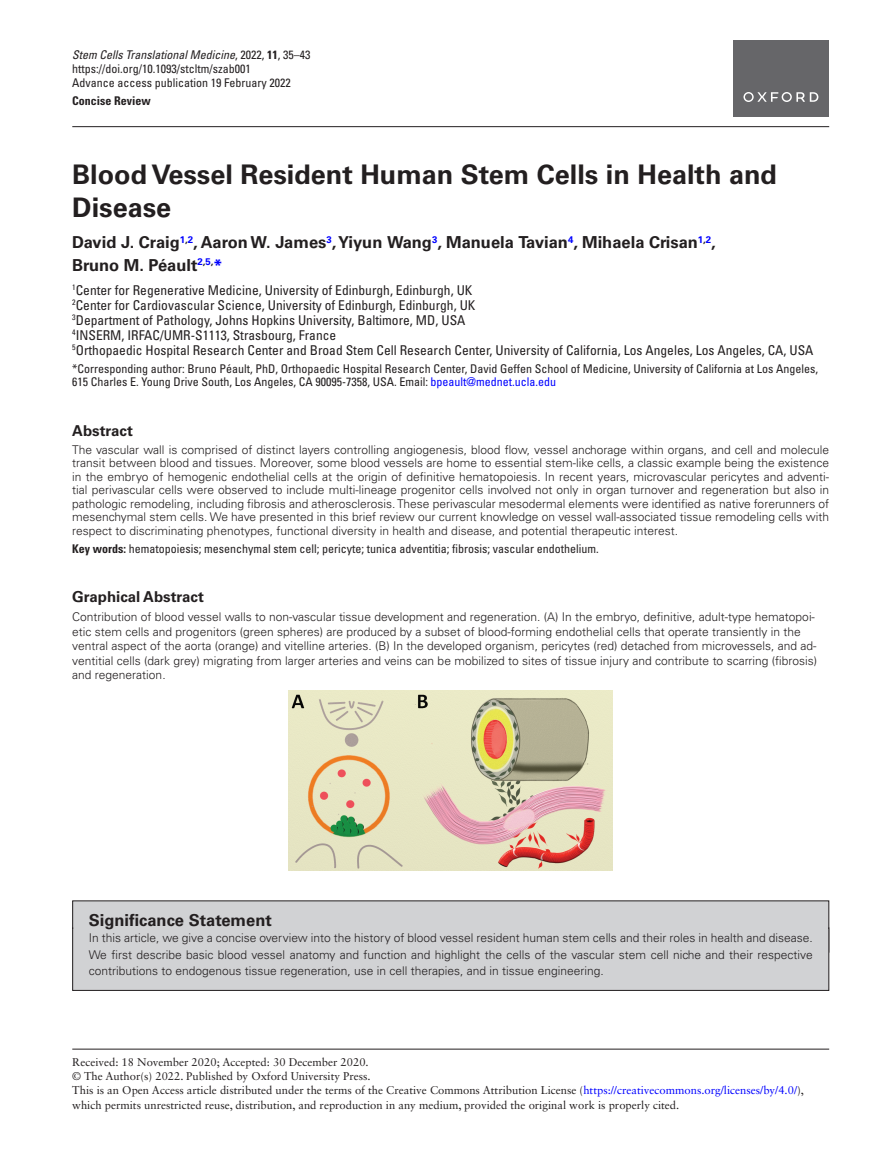
<style>
.page{position:relative;width:893px;height:1174px;background:#fff}
.page>*{position:absolute;margin:0;border:0;box-sizing:border-box;transform-origin:0 0}
.t1{font:700 27px/33px "Univers LT Std";color:#231f20}
.t2{font:700 16.5px/22.5px "Univers LT Std";color:#231f20}
.t3{font:700 15px "Univers LT Std";color:#231f20}
.t4{font:condensed 13.5px/15px "Univers LT Std";color:#231f20}
.t5{font:300 12px/13.5px "Univers LT Std";color:#231f20;text-align:justify}
.t6{font:condensed 12px/14.2px "Univers LT Std";color:#231f20}
.t7{font:700 condensed 12px "Univers LT Std";color:#231f20}
.t8{font:11.25px/14.2px "Sabon LT Std";color:#231f20}
.s1{font-style:italic}
.s2{font-weight:700}
.s3{color:#00f}
</style>
<div class="page">
<hr style="left:72px;top:126px;width:757px;height:1px;background:#231f20">
<div style="left:733px;top:40px;width:96px;height:76px;background:#666669"></div>
<svg style="left:743px;top:92px;width:75px;height:10px"></svg>
<hr style="left:72px;top:1048px;width:757px;height:1px;background:#231f20">
<div style="left:72px;top:901px;width:757px;height:48px;background:#d1d2d4"></div>
<div style="left:72px;top:929px;width:757px;height:61px;background:#d1d2d4"></div>
<img style="left:289px;top:690px;width:324px;height:180px">
<p class="t6" style="left:72px;top:47px;width:240px"><span class="s1">Stem Cells Translational Medicine</span>, 2022, <span class="s2">11</span>, 35–43 https://doi.org/10.1093/stcltm/szab001<br>Advance access publication 19 February 2022</p>
<p class="t7" style="left:72px;top:93px;width:80px">Concise Review</p>
<h1 class="t1" style="left:72px;top:158px;width:706px">Blood Vessel Resident Human Stem Cells in Health and<br>Disease</h1>
<h2 class="t2" style="left:72px;top:231px;width:645px">David J. Craig<sup>1</sup><sup>,</sup><sup>2</sup>, Aaron W. James<sup>3</sup>, Yiyun Wang<sup>3</sup>, Manuela Tavian<sup>4</sup>, Mihaela Crisan<sup>1</sup><sup>,</sup><sup>2</sup>,<br>Bruno M. Péault<sup>2</sup><sup>,</sup><sup>5</sup><sup>,</sup><span class="s3">*</span></h2>
<p class="t4" style="left:72px;top:282px;width:743px"><sup>1</sup>Center for Regenerative Medicine, University of Edinburgh, Edinburgh, UK<br><sup>2</sup>Center for Cardiovascular Science, University of Edinburgh, Edinburgh, UK<br><sup>3</sup>Department of Pathology, Johns Hopkins University, Baltimore, MD, USA<br><sup>4</sup>INSERM, IRFAC/UMR-S1113, Strasbourg, France<br><sup>5</sup>Orthopaedic Hospital Research Center and Broad Stem Cell Research Center, University of California, Los Angeles, Los Angeles, CA, USA</p>
<p class="t6" style="left:72px;top:361px;width:747px;line-height:13.5px">*Corresponding author: Bruno Péault, PhD, Orthopaedic Hospital Research Center, David Geffen School of Medicine, University of California at Los Angeles,<br>615 Charles E. Young Drive South, Los Angeles, CA 90095-7358, USA. Email: <span class="s3">bpeault@mednet.ucla.edu</span></p>
<p class="t3" style="left:72px;top:422px;width:62px">Abstract</p>
<p class="t5" style="left:72px;top:443px;width:758px">The vascular wall is comprised of distinct layers controlling angiogenesis, blood flow, vessel anchorage within organs, and cell and molecule transit between blood and tissues. Moreover, some blood vessels are home to essential stem-like cells, a classic example being the existence in the embryo of hemogenic endothelial cells at the origin of definitive hematopoiesis. In recent years, microvascular pericytes and adventi&shy;tial perivascular cells were observed to include multi-lineage progenitor cells involved not only in organ turnover and regeneration but also in pathologic remodeling, including fibrosis and atherosclerosis. These perivascular mesodermal elements were identified as native forerunners of mesenchymal stem cells. We have presented in this brief review our current knowledge on vessel wall-associated tissue remodeling cells with respect to discriminating phenotypes, functional diversity in health and disease, and potential therapeutic interest.</p>
<p class="t6" style="left:72px;top:541px;width:528px"><span class="s2">Key words:</span> hematopoiesis; mesenchymal stem cell; pericyte; tunica adventitia; fibrosis; vascular endothelium.</p>
<p class="t3" style="left:72px;top:588px;width:133px">Graphical Abstract</p>
<p class="t5" style="left:72px;top:610px;width:746px;line-height:14.4px;text-align:left">Contribution of blood vessel walls to non-vascular tissue development and regeneration. (A) In the embryo, definitive, adult-type hematopoi&shy;etic stem cells and progenitors (green spheres) are produced by a subset of blood-forming endothelial cells that operate transiently in the ventral aspect of the aorta (orange) and vitelline arteries. (B) In the developed organism, pericytes (red) detached from microvessels, and ad&shy;ventitial cells (dark grey) migrating from larger arteries and veins can be mobilized to sites of tissue injury and contribute to scarring (fibrosis) and regeneration.</p>
<h2 class="t2" style="left:89px;top:908px;width:185px">Significance Statement</h2>
<p class="t5" style="left:89px;top:929px;width:725px;line-height:16.5px">In this article, we give a concise overview into the history of blood vessel resident human stem cells and their roles in health and disease.<br>We first describe basic blood vessel anatomy and function and highlight the cells of the vascular stem cell niche and their respective contributions to endogenous tissue regeneration, use in cell therapies, and in tissue engineering.</p>
<p class="t8" style="left:72px;top:1054px;width:733px">Received: 18 November 2020; Accepted: 30 December 2020.<br>© The Author(s) 2022. Published by Oxford University Press.<br>This is an Open Access article distributed under the terms of the Creative Commons Attribution License (<span class="s3">https://creativecommons.org/licenses/by/4.0/</span>), which permits unrestricted reuse, distribution, and reproduction in any medium, provided the original work is properly cited.</p>
</div>
